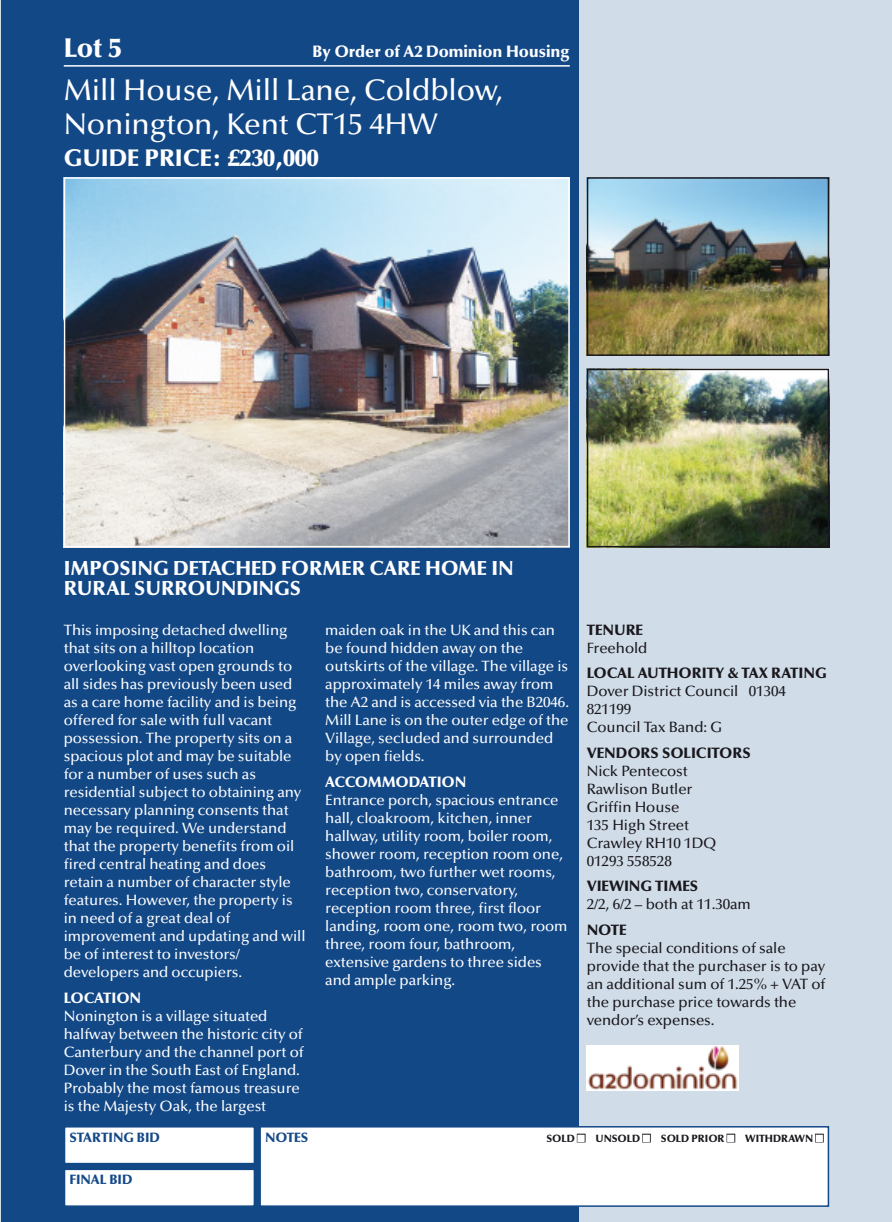
<style>
.page{position:relative;width:892px;height:1222px;background:#fff}
.page>*{position:absolute;margin:0;border:0;box-sizing:border-box;transform-origin:0 0}
.t1{font:500 30px/34.5px "Optima LT Std";letter-spacing:-.005em;color:#fff}
.t2{font:900 27px "Optima LT Std";color:#fff}
.t3{font:900 24px "Optima LT Std";letter-spacing:-.005em;color:#fff}
.t4{font:900 20.25px/20.2px "Optima LT Std";letter-spacing:-.005em;color:#fff}
.t5{font:900 16.5px "Optima LT Std";letter-spacing:-.005em;color:#fff}
.t6{font:500 15px/18px "Optima LT Std";letter-spacing:-.005em;color:#fff}
.t7{font:500 15px/18px "Optima LT Std";letter-spacing:-.005em;color:#1a171c}
.t8{font:900 15px "Optima LT Std";letter-spacing:-.005em;color:#1a171c}
.t9{font:900 15px "Optima LT Std";letter-spacing:-.02em;color:#fff}
.t10{font:900 13.5px "Optima LT Std";letter-spacing:-.005em;color:#134887}
.t11{font:900 10.5px "Optima LT Std";letter-spacing:-.005em;color:#1a171c}
</style>
<div class="page">
<div style="left:1px;top:0;width:891px;height:1221px;background:#d0dde8"></div>
<div style="left:1px;top:0;width:577px;height:1221px;background:#134887"></div>
<hr style="left:64px;top:65px;width:506px;height:2px;background:#fff">
<img style="left:67px;top:180px;width:500px;height:364px">
<div style="left:64px;top:177px;width:506px;height:370px;border:2px solid #fff"></div>
<div style="left:65px;top:1127px;width:189px;height:36px;background:#fff"></div>
<div style="left:65px;top:1169px;width:189px;height:36px;background:#fff"></div>
<div style="left:64px;top:1168px;width:191px;height:38px;border:2px solid #134887"></div>
<div style="left:260px;top:1126px;width:568px;height:79px;background:#fff"></div>
<div style="left:259px;top:1125px;width:570px;height:81px;border:2px solid #134887"></div>
<img style="left:587px;top:1045px;width:151px;height:45px">
<img style="left:590px;top:180px;width:236px;height:173px">
<div style="left:587px;top:177px;width:242px;height:179px;border:2px solid #1a171c"></div>
<img style="left:590px;top:371px;width:236px;height:173px">
<div style="left:587px;top:368px;width:242px;height:179px;border:2px solid #1a171c"></div>
<h2 class="t2" style="left:64px;top:37px;width:59px">Lot 5</h2>
<p class="t5" style="left:313px;top:44px;width:259px">By Order of A2 Dominion Housing</p>
<h1 class="t1" style="left:64px;top:75px;width:441px">Mill House, Mill Lane, Coldblow,<br>Nonington, Kent CT15 4HW</h1>
<h3 class="t3" style="left:64px;top:148px;width:257px">GUIDE PRICE: £230,000</h3>
<h3 class="t4" style="left:64px;top:560px;width:452px">IMPOSING DETACHED FORMER CARE HOME IN<br>RURAL SURROUNDINGS</h3>
<p class="t6" style="left:64px;top:622px;width:243px">This imposing detached dwelling that sits on a hilltop location overlooking vast open grounds to all sides has previously been used as a care home facility and is being offered for sale with full vacant possession. The property sits on a spacious plot and may be suitable for a number of uses such as residential subject to obtaining any necessary planning consents that may be required. We understand that the property benefits from oil fired central heating and does retain a number of character style features. However, the property is in need of a great deal of improvement and updating and will be of interest to investors/ developers and occupiers.</p>
<p class="t9" style="left:64px;top:991px;width:79px">LOCATION</p>
<p class="t6" style="left:64px;top:1008px;width:242px">Nonington is a village situated halfway between the historic city of Canterbury and the channel port of Dover in the South East of England.<br>Probably the most famous treasure is the Majesty Oak, the largest</p>
<p class="t6" style="left:325px;top:622px;width:245px">maiden oak in the UK and this can be found hidden away on the outskirts of the village. The village is approximately 14 miles away from the A2 and is accessed via the B2046.<br>Mill Lane is on the outer edge of the<br>Village, secluded and surrounded by open fields.</p>
<p class="t9" style="left:325px;top:775px;width:143px">ACCOMMODATION</p>
<p class="t6" style="left:325px;top:792px;width:244px">Entrance porch, spacious entrance hall, cloakroom, kitchen, inner hallway, utility room, boiler room, shower room, reception room one, bathroom, two further wet rooms, reception two, conservatory, reception room three, first floor landing, room one, room two, room three, room four, bathroom, extensive gardens to three sides and ample parking.</p>
<p class="t8" style="left:587px;top:623px;width:58px">TENURE</p>
<p class="t7" style="left:587px;top:640px;width:62px">Freehold</p>
<p class="t8" style="left:587px;top:667px;width:241px">LOCAL AUTHORITY &amp; TAX RATING</p>
<p class="t7" style="left:587px;top:684px;width:201px">Dover District Council 01304<br>821199<br>Council Tax Band: G</p>
<p class="t8" style="left:587px;top:746px;width:165px">VENDORS SOLICITORS</p>
<p class="t7" style="left:587px;top:763px;width:131px">Nick Pentecost<br>Rawlison Butler<br>Griffin House<br>135 High Street<br>Crawley RH10 1DQ<br>01293 558528</p>
<p class="t8" style="left:587px;top:880px;width:113px">VIEWING TIMES</p>
<p class="t7" style="left:587px;top:896px;width:166px">2/2, 6/2 – both at 11.30am</p>
<p class="t8" style="left:587px;top:923px;width:41px">NOTE</p>
<p class="t7" style="left:587px;top:940px;width:240px">The special conditions of sale provide that the purchaser is to pay an additional sum of 1.25% + VAT of the purchase price towards the vendor’s expenses.</p>
<p class="t10" style="left:70px;top:1131px;width:92px">STARTING BID</p>
<p class="t10" style="left:70px;top:1173px;width:65px">FINAL BID</p>
<p class="t10" style="left:265px;top:1131px;width:45px">NOTES</p>
<p class="t11" style="left:546px;top:1133px;width:278px">SOLD ■ UNSOLD ■ SOLD PRIOR ■ WITHDRAWN ■</p>
</div>
